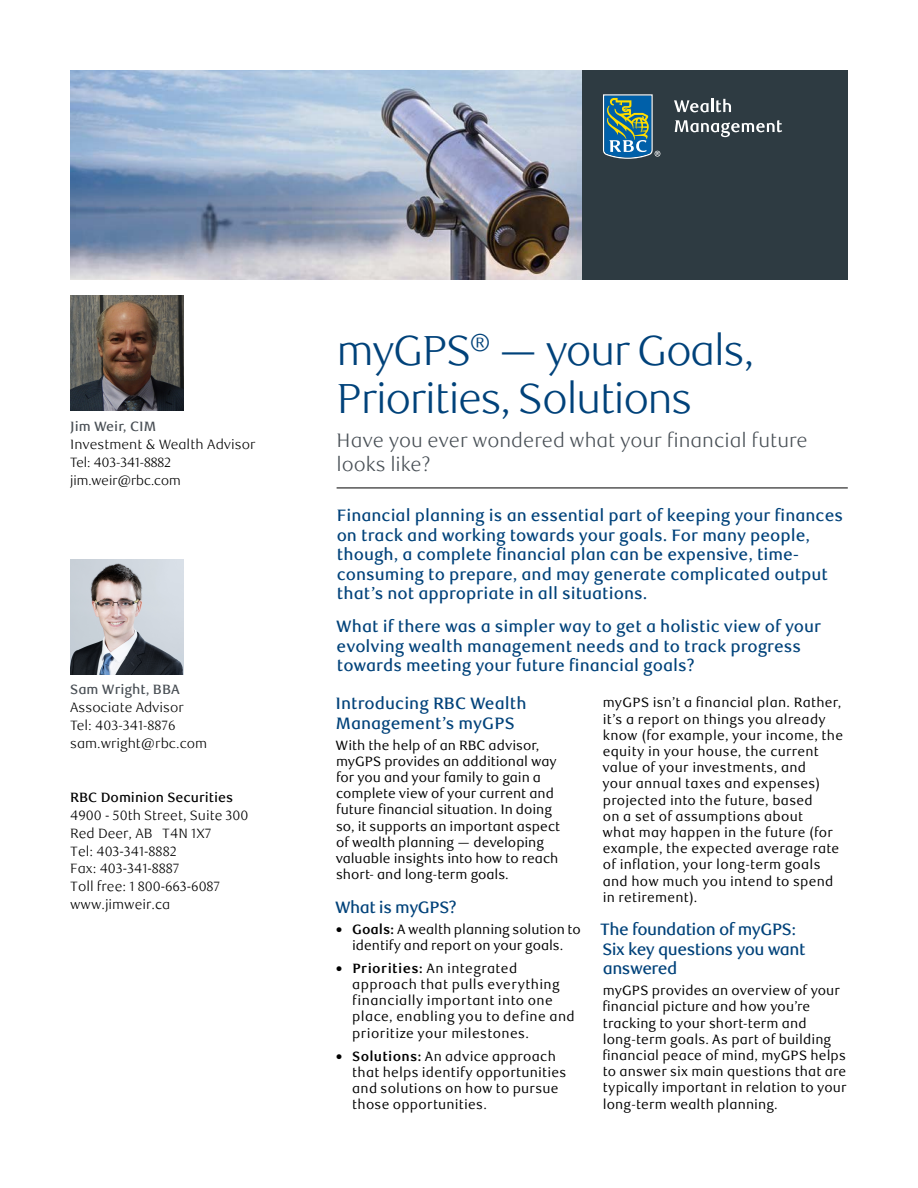
<style>
.page{position:relative;width:918px;height:1188px;background:#fff}
.page>*{position:absolute;margin:0;border:0;box-sizing:border-box;transform-origin:0 0}
._1-Main_Title{font:300 42px/48px "RBC Text";letter-spacing:-.04em;color:#00427a}
._2-Subtitle{font:300 19.5px/24px "RBC Text";color:#484f55}
._3-Intro_Text{font:500 16.5px/19.5px "RBC Text";color:#00427a}
._4-Text_Headline{font:500 16.5px/19.5px "RBC Text";letter-spacing:-.03em;color:#00427a}
._4-Text_Headline-2{font:500 16.5px/19.5px "RBC Text";color:#00427a}
._5-Body_Copy{font:13.5px/16.2px "RBC Text";letter-spacing:.01em;color:#000}
.t1{font:300 13.5px/18px "RBC Text";color:#000}
._5-Body_Copy-2{font:13.5px/16.2px "RBC Text";letter-spacing:.03em;color:#000}
.t2{font:300 13.5px/18px "RBC Display";color:#000}
.t3{font:500 13.5px "RBC Text";color:#484e54}
.t4{font:500 13.5px "RBC Text";color:#000}
.s1{font-weight:700}
</style>
<div class="page">
<div style="left:581px;top:70px;width:267px;height:210px;background:#2e3b42"></div>
<svg style="left:603px;top:94px;width:57px;height:65px;background:#4a7e8a"></svg>
<svg style="left:674px;top:99px;width:57px;height:13px"></svg>
<svg style="left:675px;top:120px;width:107px;height:17px"></svg>
<hr style="left:337px;top:488px;width:511px;height:1px;background:#000">
<img style="left:70px;top:70px;width:512px;height:210px">
<img style="left:70px;top:295px;width:113px;height:116px">
<img style="left:70px;top:559px;width:113px;height:115px">
<p class="t3" style="left:70px;top:418px;width:87px">Jim Weir, CIM</p>
<p class="t1" style="left:70px;top:435px;width:187px">Investment &amp; Wealth Advisor</p>
<p class="t2" style="left:70px;top:453px;width:112px">Tel: 403-341-8882 jim.weir@rbc.com</p>
<p class="t3" style="left:70px;top:681px;width:111px">Sam Wright, BBA</p>
<p class="t1" style="left:70px;top:698px;width:139px">Associate Advisor<br>Tel: 403-341-8876 sam.wright@rbc.com</p>
<p class="t4" style="left:70px;top:789px;width:165px">RBC Dominion Securities</p>
<p class="t1" style="left:70px;top:806px;width:180px">4900 - 50th Street, Suite 300<br>Red Deer, AB T4N 1X7<br>Tel: 403-341-8882<br>Fax: 403-341-8887<br>Toll free: 1 800-663-6087 www.jimweir.ca</p>
<h1 class="_1-Main_Title" style="left:337px;top:328px;width:419px">myGPS<sup>®</sup> — your Goals,<br>Priorities, Solutions</h1>
<p class="_2-Subtitle" style="left:337px;top:429px;width:473px">Have you ever wondered what your financial future looks like?</p>
<p class="_3-Intro_Text" style="left:337px;top:506px;width:508px">Financial planning is an essential part of keeping your finances on track and working towards your goals. For many people, though, a complete financial plan can be expensive, time&shy;consuming to prepare, and may generate complicated output that’s not appropriate in all situations.</p>
<p class="_3-Intro_Text" style="left:336px;top:617px;width:486px">What if there was a simpler way to get a holistic view of your evolving wealth management needs and to track progress towards meeting your future financial goals?</p>
<h2 class="_4-Text_Headline-2" style="left:335px;top:694px;width:193px">Introducing RBC Wealth<br>Management’s myGPS</h2>
<p class="_5-Body_Copy" style="left:336px;top:737px;width:226px">With the help of an RBC advisor, myGPS provides an additional way for you and your family to gain a complete view of your current and future financial situation. In doing so, it supports an important aspect of wealth planning — developing valuable insights into how to reach short- and long-term goals.</p>
<h2 class="_4-Text_Headline" style="left:335px;top:898px;width:123px">What is myGPS?</h2>
<p class="_5-Body_Copy" style="left:336px;top:921px;width:246px;text-align:center">● <span class="s1">Goals:</span> A wealth planning solution to identify and report on your goals.</p>
<p class="_5-Body_Copy-2" style="left:352px;top:960px;width:224px;text-indent:-16px">● <span class="s1">Priorities:</span> An integrated approach that pulls everything financially important into one place, enabling you to define and prioritize your milestones.</p>
<p class="_5-Body_Copy" style="left:352px;top:1048px;width:216px;text-indent:-16px">● <span class="s1">Solutions:</span> An advice approach that helps identify opportunities and solutions on how to pursue those opportunities.</p>
<p class="_5-Body_Copy" style="left:602px;top:695px;width:242px">myGPS isn’t a financial plan. Rather, it’s a report on things you already know (for example, your income, the equity in your house, the current value of your investments, and<br>your annual taxes and expenses) projected into the future, based<br>on a set of assumptions about<br>what may happen in the future (for example, the expected average rate of inflation, your long-term goals and how much you intend to spend in retirement).</p>
<h2 class="_4-Text_Headline" style="left:600px;top:920px;width:207px">The foundation of myGPS:<br>Six key questions you want answered</h2>
<p class="_5-Body_Copy" style="left:602px;top:983px;width:246px">myGPS provides an overview of your financial picture and how you’re tracking to your short-term and long-term goals. As part of building financial peace of mind, myGPS helps to answer six main questions that are typically important in relation to your long-term wealth planning.</p>
</div>
